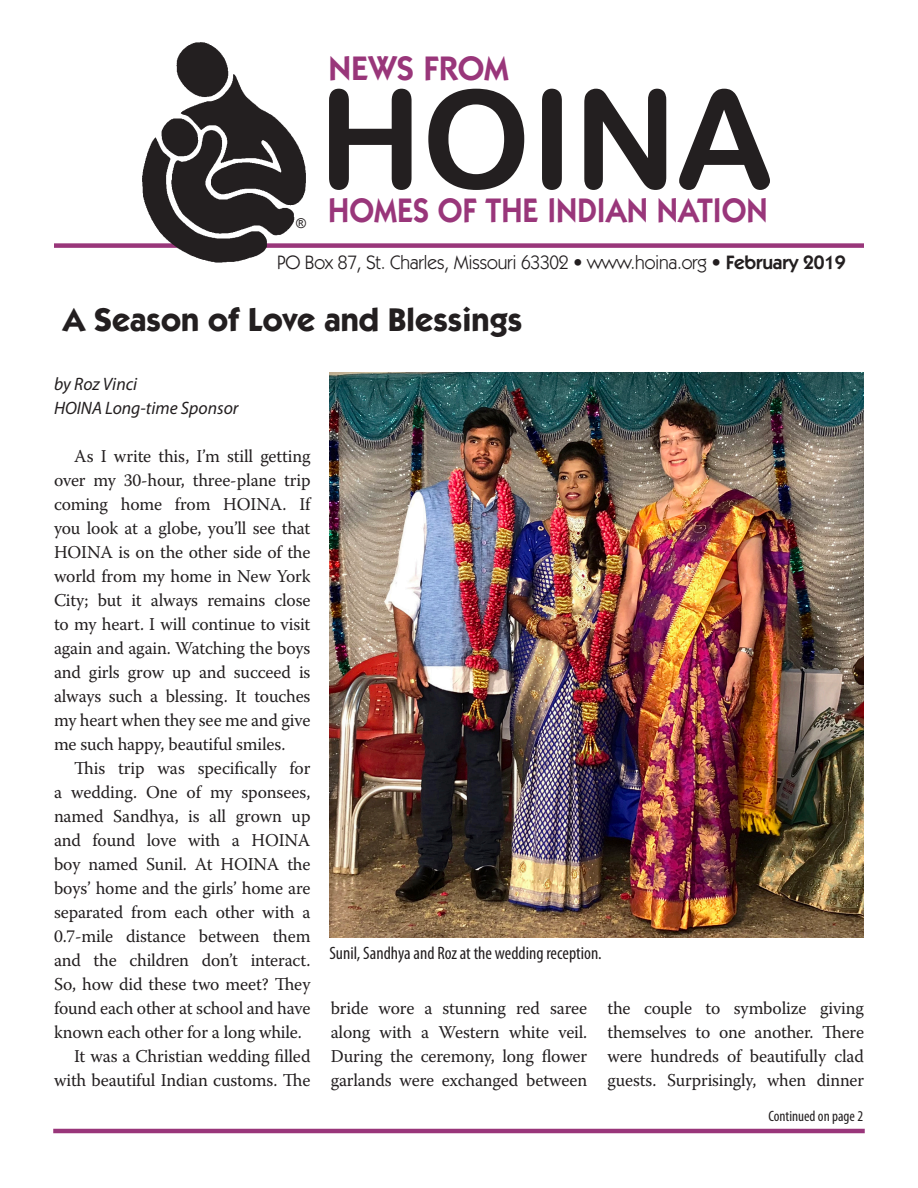
<style>
.page{position:relative;width:918px;height:1188px;background:#fff}
.page>*{position:absolute;margin:0;border:0;box-sizing:border-box;transform-origin:0 0}
.t1{font:136.8px "Arial Rounded MT Bold";color:#231f20}
.t2{font:600 34.2px "Itc Kabel";color:#99367a;scale:.93 1}
.t3{font:600 34.2px "Itc Kabel";color:#99367a}
.t4{font:700 33px "Itc Kabel";color:#231f20}
.t5{font:19.5px "Itc Kabel";letter-spacing:-.01em;color:#231f20}
.t6{font:18px/24px "Warnock Pro";letter-spacing:-.01em;color:#231f20;text-align:justify}
.t7{font:condensed 18px "Myriad Pro";color:#231f20}
.t8{font:italic 18px/24px "Myriad Pro";color:#231f20}
.t9{font:condensed 15px "Myriad Pro";color:#231f20}
.t10{font:13.5px "Arial";color:#231f20}
.s1{font-weight:600}
</style>
<div class="page">
<div style="left:54px;top:243px;width:810px;height:5px;background:#99367a"></div>
<img style="left:133px;top:42px;width:184px;height:221px">
<hr style="left:53px;top:1129px;width:812px;height:4px;background:#99367a">
<img style="left:329px;top:372px;width:535px;height:566px">
<p class="t3" style="left:328px;top:48px;width:182px">NEWS FROM</p>
<p class="t1" style="left:318px;top:59px;width:457px">HOINA</p>
<p class="t2" style="left:328px;top:190px;width:474px">HOMES OF THE INDIAN NATION</p>
<p class="t5" style="left:277px;top:251px;width:570px">PO Box 87, St. Charles, Missouri 63302 • www.hoina.org • <span class="s1">February 2019</span></p>
<p class="t10" style="left:296px;top:215px;width:11px">®</p>
<p class="t4" style="left:63px;top:299px;width:461px">A Season of Love and Blessings</p>
<p class="t8" style="left:54px;top:372px;width:186px">by Roz Vinci<br>HOINA Long-time Sponsor</p>
<p class="t6" style="left:54px;top:444px;width:258px;text-indent:20px">As I write this, I’m still getting over my 30-hour, three-plane trip coming home from HOINA. If you look at a globe, you’ll see that HOINA is on the other side of the world from my home in New York City; but it always remains close to my heart. I will continue to visit again and again. Watching the boys and girls grow up and succeed is always such a blessing. It touches my heart when they see me and give me such happy, beautiful smiles.</p>
<p class="t6" style="left:54px;top:756px;width:258px;text-indent:20px">This trip was specifically for a wedding. One of my sponsees, named Sandhya, is all grown up and found love with a HOINA boy named Sunil. At HOINA the boys’ home and the girls’ home are separated from each other with a 0.7-mile distance between them and the children don’t interact.<br>So, how did these two meet? They found each other at school and have known each other for a long while.</p>
<p class="t6" style="left:54px;top:1044px;width:258px;text-align:right">It was a Christian wedding filled with beautiful Indian customs. The</p>
<p class="t7" style="left:329px;top:942px;width:274px">Sunil, Sandhya and Roz at the wedding reception.</p>
<p class="t6" style="left:331px;top:996px;width:258px">bride wore a stunning red saree along with a Western white veil.<br>During the ceremony, long flower garlands were exchanged between</p>
<p class="t6" style="left:608px;top:996px;width:258px">the couple to symbolize giving themselves to one another. There were hundreds of beautifully clad guests. Surprisingly, when dinner</p>
<p class="t9" style="left:769px;top:1107px;width:96px">Continued on page 2</p>
</div>
